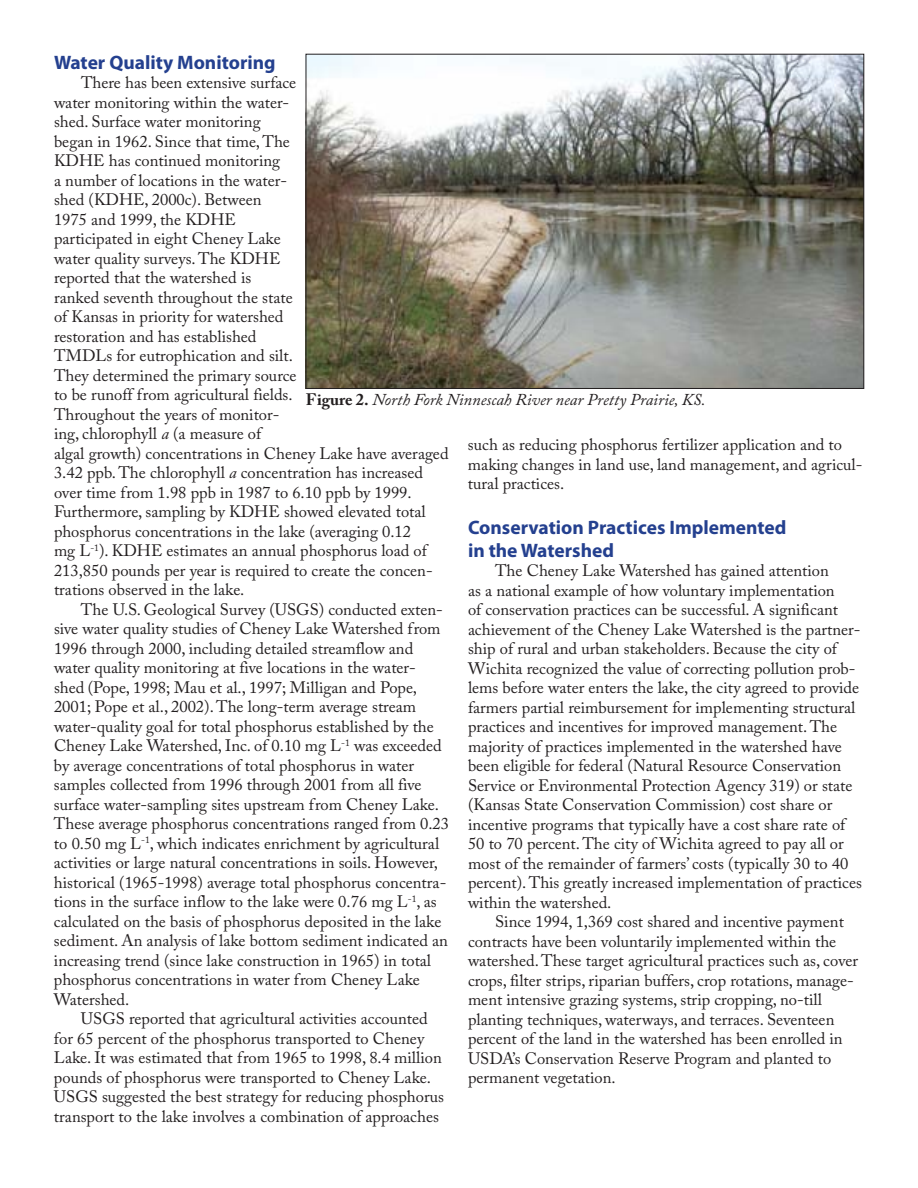
<style>
.page{position:relative;width:918px;height:1188px;background:#fff}
.page>*{position:absolute;margin:0;border:0;box-sizing:border-box;transform-origin:0 0}
.t1{font:700 19.5px/22.5px "Myriad Pro";color:#24408f}
.t2{font:16.5px/19.5px "Adobe Caslon Pro";color:#231f20}
.t3{font:italic 16.5px "Adobe Caslon Pro";color:#231f20}
.s1{font-style:italic}
.s2{font-weight:700;font-style:normal}
</style>
<div class="page">
<img style="left:308px;top:56px;width:554px;height:331px">
<p class="t1" style="left:54px;top:50px;width:223px">Water Quality Monitoring</p>
<p class="t2" style="left:54px;top:73px;width:396px;text-indent:27px">There has been extensive surface<br>water monitoring within the water-<br>shed. Surface water monitoring<br>began in 1962. Since that time, The<br>KDHE has continued monitoring<br>a number of locations in the water-<br>shed (KDHE, 2000c). Between<br>1975 and 1999, the KDHE<br>participated in eight Cheney Lake<br>water quality surveys. The KDHE<br>reported that the watershed is<br>ranked seventh throughout the state<br>of Kansas in priority for watershed<br>restoration and has established<br>TMDLs for eutrophication and silt.<br>They determined the primary source<br>to be runoff from agricultural fields.<br>Throughout the years of monitor-<br>ing, chlorophyll <span class="s1">a</span> (a measure of<br>algal growth) concentrations in Cheney Lake have averaged 3.42 ppb. The chlorophyll <span class="s1">a</span> concentration has increased over time from 1.98 ppb in 1987 to 6.10 ppb by 1999.<br>Furthermore, sampling by KDHE showed elevated total phosphorus concentrations in the lake (averaging 0.12<br>mg L<sup>-1</sup>). KDHE estimates an annual phosphorus load of 213,850 pounds per year is required to create the concen&shy;trations observed in the lake.</p>
<p class="t2" style="left:54px;top:599px;width:397px;text-indent:27px">The U.S. Geological Survey (USGS) conducted exten&shy;sive water quality studies of Cheney Lake Watershed from 1996 through 2000, including detailed streamflow and water quality monitoring at five locations in the water&shy;shed (Pope, 1998; Mau et al., 1997; Milligan and Pope, 2001; Pope et al., 2002). The long-term average stream water-quality goal for total phosphorus established by the Cheney Lake Watershed, Inc. of 0.10 mg L<sup>-1</sup> was exceeded by average concentrations of total phosphorus in water samples collected from 1996 through 2001 from all five surface water-sampling sites upstream from Cheney Lake.<br>These average phosphorus concentrations ranged from 0.23 to 0.50 mg L<sup>-1</sup>, which indicates enrichment by agricultural activities or large natural concentrations in soils. However, historical (1965-1998) average total phosphorus concentra&shy;tions in the surface inflow to the lake were 0.76 mg L<sup>-1</sup>, as calculated on the basis of phosphorus deposited in the lake sediment. An analysis of lake bottom sediment indicated an increasing trend (since lake construction in 1965) in total phosphorus concentrations in water from Cheney Lake Watershed.</p>
<p class="t2" style="left:54px;top:1009px;width:392px;text-indent:27px">USGS reported that agricultural activities accounted for 65 percent of the phosphorus transported to Cheney Lake. It was estimated that from 1965 to 1998, 8.4 million pounds of phosphorus were transported to Cheney Lake.<br>USGS suggested the best strategy for reducing phosphorus transport to the lake involves a combination of approaches</p>
<p class="t3" style="left:306px;top:390px;width:401px"><span class="s2">Figure 2.</span> North Fork Ninnescah River near Pretty Prairie, KS.</p>
<p class="t2" style="left:468px;top:435px;width:396px">such as reducing phosphorus fertilizer application and to making changes in land use, land management, and agricul&shy;tural practices.</p>
<p class="t1" style="left:468px;top:516px;width:320px">Conservation Practices Implemented in the Watershed</p>
<p class="t2" style="left:468px;top:561px;width:395px;text-indent:27px">The Cheney Lake Watershed has gained attention<br>as a national example of how voluntary implementation<br>of conservation practices can be successful. A significant achievement of the Cheney Lake Watershed is the partner&shy;ship of rural and urban stakeholders. Because the city of Wichita recognized the value of correcting pollution prob&shy;lems before water enters the lake, the city agreed to provide farmers partial reimbursement for implementing structural practices and incentives for improved management. The majority of practices implemented in the watershed have been eligible for federal (Natural Resource Conservation Service or Environmental Protection Agency 319) or state (Kansas State Conservation Commission) cost share or incentive programs that typically have a cost share rate of 50 to 70 percent. The city of Wichita agreed to pay all or most of the remainder of farmers’ costs (typically 30 to 40 percent). This greatly increased implementation of practices within the watershed.</p>
<p class="t2" style="left:468px;top:912px;width:392px;text-indent:27px">Since 1994, 1,369 cost shared and incentive payment contracts have been voluntarily implemented within the watershed. These target agricultural practices such as, cover crops, filter strips, riparian buffers, crop rotations, manage&shy;ment intensive grazing systems, strip cropping, no-till planting techniques, waterways, and terraces. Seventeen percent of the land in the watershed has been enrolled in USDA’s Conservation Reserve Program and planted to permanent vegetation.</p>
</div>
